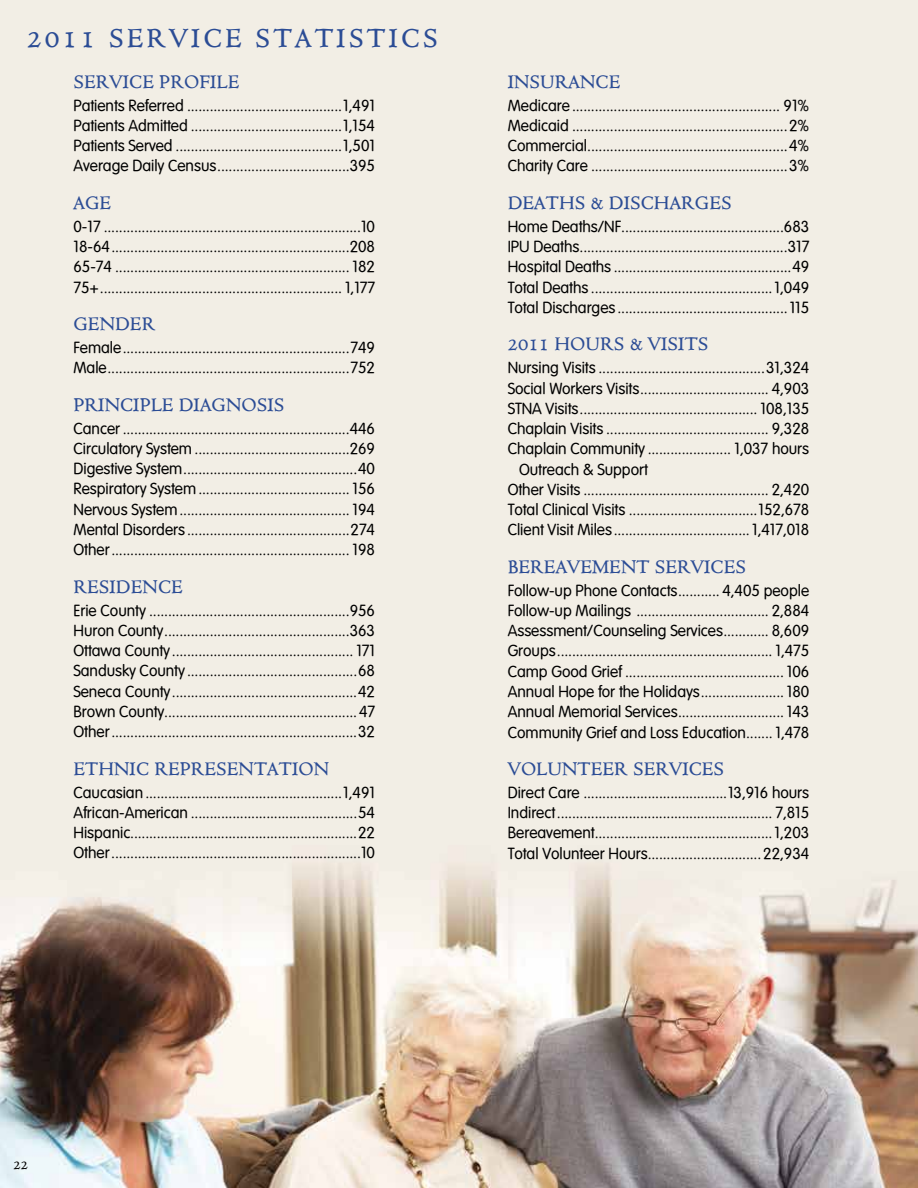
<style>
.page{position:relative;width:918px;height:1188px;background:#fff}
.page>*{position:absolute;margin:0;border:0;box-sizing:border-box;transform-origin:0 0}
.t1{font:700 30px "Viviene";letter-spacing:.1em;color:#2b4c95}
.t2{font:700 21px "Viviene";color:#2b4c95}
.t3{font:15.75px/20.2px "Vogel Normal";color:#000;text-align:justify}
.t4{font:700 15px "Viviene";color:#000}
</style>
<div class="page">
<img style="left:0;top:0;width:918px;height:1188px">
<h1 class="t1" style="left:27px;top:14px;width:412px">2011 SERVICE STATISTICS</h1>
<h2 class="t2" style="left:74px;top:65px;width:167px">SERVICE PROFILE</h2>
<p class="t3" style="left:74px;top:95px;width:303px">Patients Referred .........................................1,491<br>Patients Admitted ........................................1,154<br>Patients Served ............................................1,501<br>Average Daily Census...................................395</p>
<h2 class="t2" style="left:74px;top:186px;width:39px">AGE</h2>
<p class="t3" style="left:74px;top:216px;width:303px">0-17 ....................................................................10<br>18-64...............................................................208<br>65-74 .............................................................. 182<br>75+................................................................ 1,177</p>
<h2 class="t2" style="left:74px;top:307px;width:83px">GENDER</h2>
<p class="t3" style="left:74px;top:337px;width:303px">Female............................................................749<br>Male................................................................752</p>
<h2 class="t2" style="left:74px;top:388px;width:213px">PRINCIPLE DIAGNOSIS</h2>
<p class="t3" style="left:74px;top:418px;width:303px">Cancer ............................................................446<br>Circulatory System .........................................269<br>Digestive System..............................................40<br>Respiratory System........................................ 156<br>Nervous System............................................. 194<br>Mental Disorders ...........................................274<br>Other............................................................... 198</p>
<h2 class="t2" style="left:74px;top:570px;width:111px">RESIDENCE</h2>
<p class="t3" style="left:73px;top:600px;width:303px">Erie County .....................................................956<br>Huron County.................................................363<br>Ottawa County ................................................ 171<br>Sandusky County .............................................68<br>Seneca County.................................................42<br>Brown County...................................................47<br>Other.................................................................32</p>
<h2 class="t2" style="left:74px;top:752px;width:257px">ETHNIC REPRESENTATION</h2>
<p class="t3" style="left:74px;top:782px;width:303px">Caucasian ....................................................1,491<br>African-American ............................................54<br>Hispanic............................................................22<br>Other..................................................................10</p>
<h2 class="t2" style="left:508px;top:65px;width:114px">INSURANCE</h2>
<p class="t3" style="left:508px;top:95px;width:303px">Medicare ....................................................... 91% Medicaid .........................................................2% Commercial.....................................................4% Charity Care ....................................................3%</p>
<h2 class="t2" style="left:508px;top:186px;width:226px">DEATHS &amp; DISCHARGES</h2>
<p class="t3" style="left:508px;top:216px;width:303px">Home Deaths/NF...........................................683<br>IPU Deaths.......................................................317<br>Hospital Deaths ...............................................49<br>Total Deaths ................................................1,049<br>Total Discharges .............................................115</p>
<h2 class="t2" style="left:508px;top:327px;width:202px">2011 HOURS &amp; VISITS</h2>
<p class="t3" style="left:508px;top:358px;width:303px">Nursing Visits ............................................31,324</p>
<p class="t3" style="left:508px;top:378px;width:303px">Social Workers Visits.................................. 4,903</p>
<p class="t3" style="left:508px;top:398px;width:303px">STNA Visits............................................... 108,135</p>
<p class="t3" style="left:508px;top:418px;width:303px">Chaplain Visits ........................................... 9,328</p>
<p class="t3" style="left:508px;top:439px;width:303px">Chaplain Community ...................... 1,037 hours</p>
<p class="t3" style="left:519px;top:459px;width:130px">Outreach &amp; Support</p>
<p class="t3" style="left:508px;top:479px;width:303px">Other Visits ................................................. 2,420</p>
<p class="t3" style="left:508px;top:499px;width:303px">Total Clinical Visits ..................................152,678</p>
<p class="t3" style="left:508px;top:520px;width:303px">Client Visit Miles....................................1,417,018</p>
<h2 class="t2" style="left:508px;top:550px;width:240px">BEREAVEMENT SERVICES</h2>
<p class="t3" style="left:508px;top:580px;width:303px">Follow-up Phone Contacts........... 4,405 people Follow-up Mailings ................................... 2,884<br>Assessment/Counseling Services............ 8,609<br>Groups......................................................... 1,475<br>Camp Good Grief .......................................... 106<br>Annual Hope for the Holidays...................... 180<br>Annual Memorial Services............................ 143<br>Community Grief and Loss Education....... 1,478</p>
<h2 class="t2" style="left:508px;top:752px;width:218px">VOLUNTEER SERVICES</h2>
<p class="t3" style="left:508px;top:782px;width:303px">Direct Care ......................................13,916 hours Indirect......................................................... 7,815<br>Bereavement...............................................1,203<br>Total Volunteer Hours.............................. 22,934</p>
<p class="t4" style="left:14px;top:1153px;width:16px">22</p>
</div>
